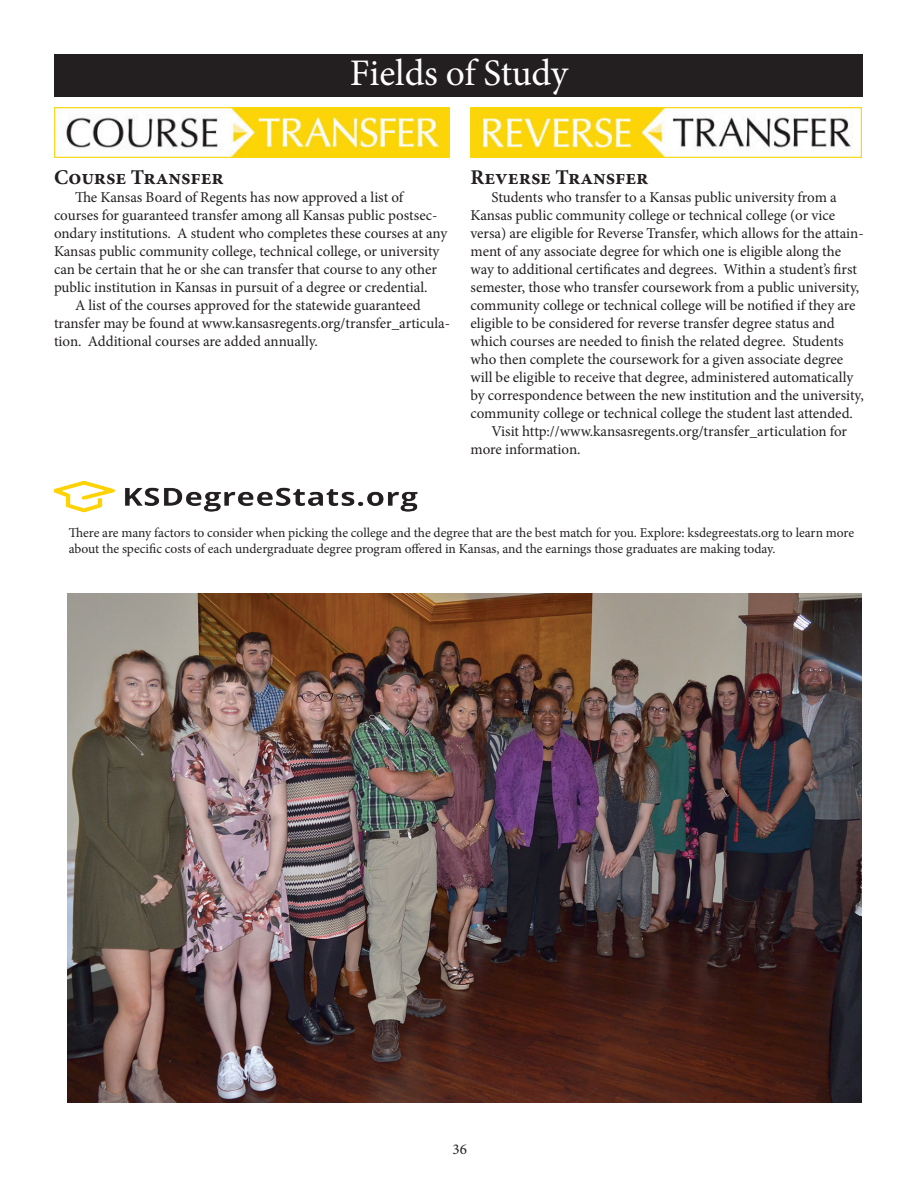
<style>
.page{position:relative;width:918px;height:1188px;background:#fff}
.page>*{position:absolute;margin:0;border:0;box-sizing:border-box;transform-origin:0 0}
.t1{font:37.5px "Minion Pro";letter-spacing:-.005em;color:#fff}
.t2{font:700 21px "Minion Pro";color:#231f20}
.t3{font:15px "Minion Pro";color:#231f20}
.t4{font:13.5px/16.2px "Minion Pro";color:#231f20}
</style>
<div class="page">
<img style="left:471px;top:108px;width:390px;height:49px">
<img style="left:54px;top:108px;width:396px;height:50px">
<div style="left:55px;top:54px;width:808px;height:42px;background:#231f20"></div>
<img style="left:54px;top:480px;width:364px;height:33px">
<img style="left:68px;top:594px;width:793px;height:509px">
<h1 class="t1" style="left:350px;top:48px;width:220px">Fields of Study</h1>
<h2 class="t2" style="left:54px;top:162px;width:171px">Course Transfer</h2>
<p class="t3" style="left:75px;top:187px;width:330px">The Kansas Board of Regents has now approved a list of</p>
<p class="t3" style="left:54px;top:205px;width:385px">courses for guaranteed transfer among all Kansas public postsec-</p>
<p class="t3" style="left:54px;top:223px;width:395px">ondary institutions. A student who completes these courses at any</p>
<p class="t3" style="left:54px;top:241px;width:387px">Kansas public community college, technical college, or university</p>
<p class="t3" style="left:54px;top:259px;width:385px">can be certain that he or she can transfer that course to any other</p>
<p class="t3" style="left:54px;top:277px;width:375px">public institution in Kansas in pursuit of a degree or credential.</p>
<p class="t3" style="left:75px;top:295px;width:347px">A list of the courses approved for the statewide guaranteed</p>
<p class="t3" style="left:54px;top:313px;width:398px">transfer may be found at www.kansasregents.org/transfer_articula-</p>
<p class="t3" style="left:54px;top:331px;width:265px">tion. Additional courses are added annually.</p>
<h2 class="t2" style="left:471px;top:162px;width:180px">Reverse Transfer</h2>
<p class="t3" style="left:492px;top:187px;width:347px">Students who transfer to a Kansas public university from a</p>
<p class="t3" style="left:471px;top:205px;width:366px">Kansas public community college or technical college (or vice</p>
<p class="t3" style="left:471px;top:223px;width:395px">versa) are eligible for Reverse Transfer, which allows for the attain-</p>
<p class="t3" style="left:471px;top:241px;width:372px">ment of any associate degree for which one is eligible along the</p>
<p class="t3" style="left:471px;top:259px;width:388px">way to additional certificates and degrees. Within a student’s first</p>
<p class="t3" style="left:471px;top:277px;width:390px">semester, those who transfer coursework from a public university,</p>
<p class="t3" style="left:471px;top:295px;width:387px">community college or technical college will be notified if they are</p>
<p class="t3" style="left:471px;top:313px;width:366px">eligible to be considered for reverse transfer degree status and</p>
<p class="t3" style="left:471px;top:331px;width:375px">which courses are needed to finish the related degree. Students</p>
<p class="t3" style="left:471px;top:349px;width:374px">who then complete the coursework for a given associate degree</p>
<p class="t3" style="left:471px;top:367px;width:384px">will be eligible to receive that degree, administered automatically</p>
<p class="t3" style="left:471px;top:385px;width:395px">by correspondence between the new institution and the university,</p>
<p class="t3" style="left:471px;top:403px;width:384px">community college or technical college the student last attended.</p>
<p class="t3" style="left:492px;top:421px;width:357px">Visit http://www.kansasregents.org/transfer_articulation for</p>
<p class="t3" style="left:471px;top:439px;width:112px">more information.</p>
<p class="t4" style="left:69px;top:525px;width:787px">There are many factors to consider when picking the college and the degree that are the best match for you. Explore: ksdegreestats.org to learn more about the specific costs of each undergraduate degree program offered in Kansas, and the earnings those graduates are making today.</p>
<p class="t3" style="left:453px;top:1139px;width:16px">36</p>
</div>
